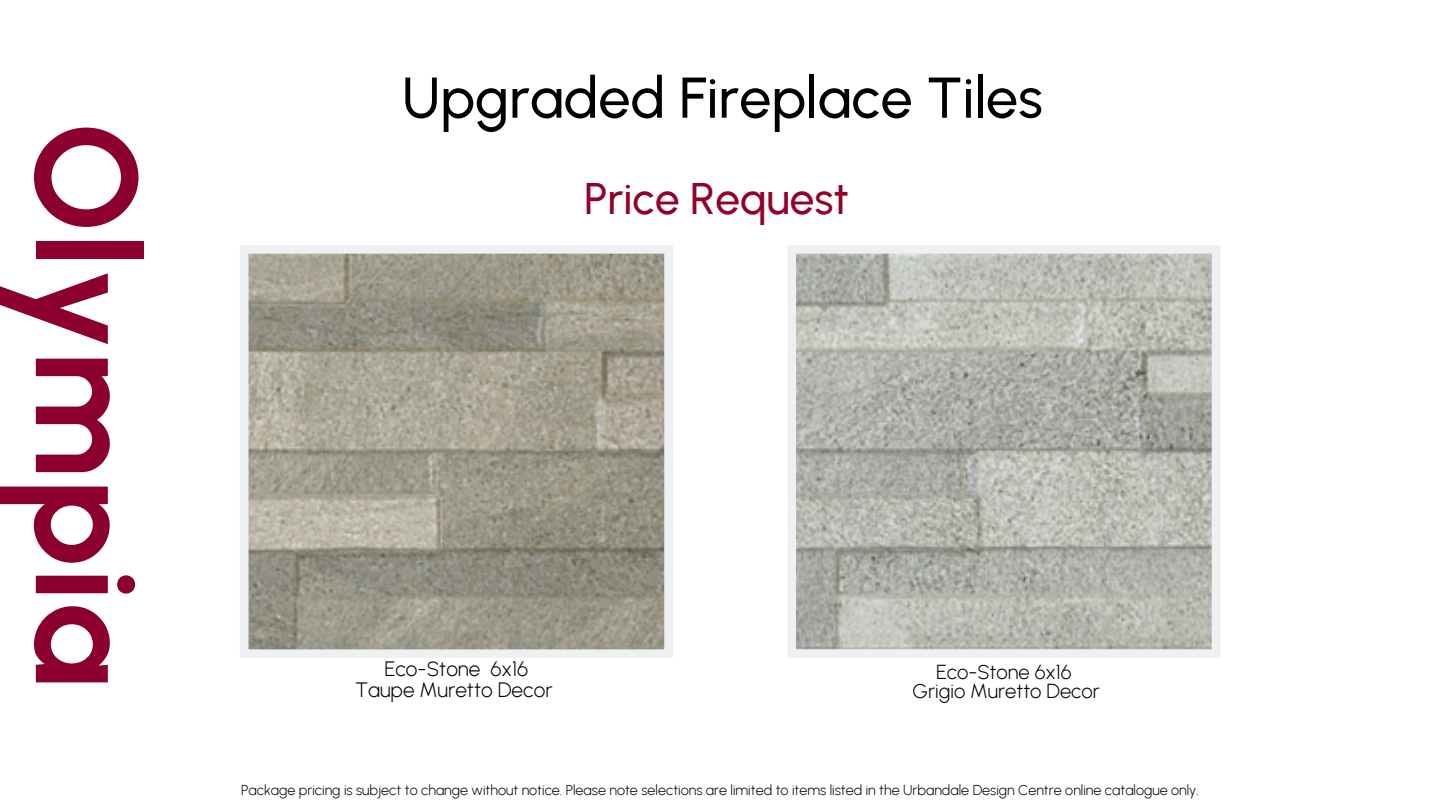
<style>
.page{position:relative;width:1440px;height:810px;background:#fff}
.page>*{position:absolute;margin:0;border:0;box-sizing:border-box;transform-origin:0 0}
.t1{font:700 144px "Urbanist";color:#8c0031}
.t2{font:500 57.4px "Urbanist";color:#000}
.t3{font:500 44.1px "Urbanist";color:#930028}
.t4{font:300 20.7px "Urbanist";color:#000}
.t5{font:300 20.2px "Urbanist";color:#000}
.t6{font:300 14.3px "Urbanist";color:#000}
</style>
<div class="page">
<svg style="left:240px;top:245px;width:433px;height:413px;background:#a4a193"></svg>
<svg style="left:787px;top:245px;width:433px;height:413px;background:#b7b9b2"></svg>
<p class="t1" style="left:173px;top:122px;width:568px;rotate:90deg">Olympia</p>
<p class="t2" style="left:402px;top:63px;width:642px">Upgraded Fireplace Tiles</p>
<p class="t3" style="left:584px;top:173px;width:266px">Price Request</p>
<p class="t4" style="left:384px;top:657px;width:146px">Eco-Stone 6x16</p>
<p class="t4" style="left:355px;top:677px;width:199px">Taupe Muretto Decor</p>
<p class="t5" style="left:936px;top:660px;width:137px">Eco-Stone 6x16</p>
<p class="t5" style="left:913px;top:679px;width:189px">Grigio Muretto Decor</p>
<p class="t6" style="left:241px;top:781px;width:959px">Package pricing is subject to change without notice. Please note selections are limited to items listed in the Urbandale Design Centre online catalogue only.</p>
</div>
